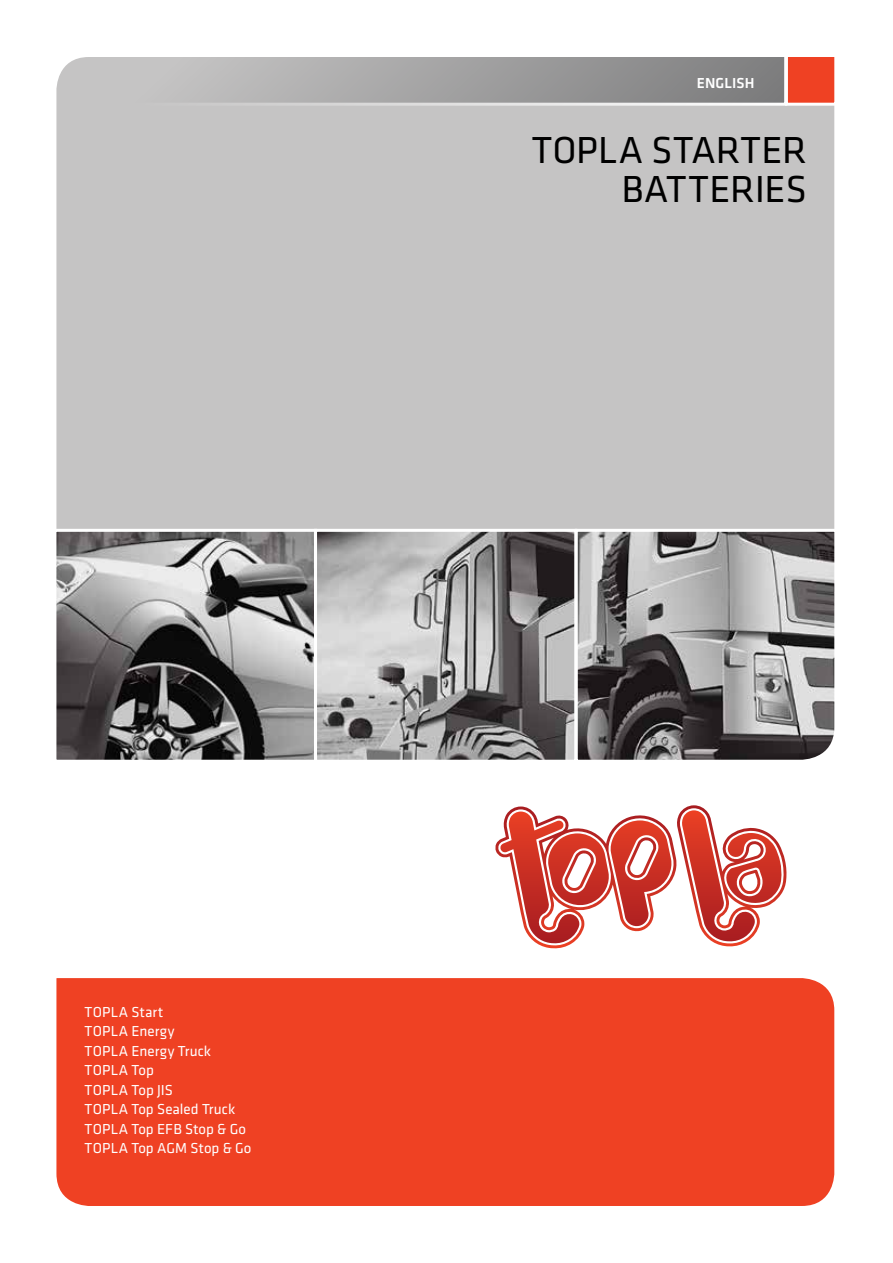
<style>
.page{position:relative;width:893px;height:1263px;background:#fff}
.page>*{position:absolute;margin:0;border:0;box-sizing:border-box;transform-origin:0 0}
.t1{font:39px/39px "Klavika";letter-spacing:.005em;color:#000;text-align:right}
.t2{font:15px/19.5px "Klavika";letter-spacing:.01em;color:#fff}
.t3{font:500 15px "Klavika";letter-spacing:.005em;color:#fff}
</style>
<div class="page">
<div style="left:56px;top:106px;width:779px;height:423px;background:#c5c4c4"></div>
<svg style="left:56px;top:57px;width:733px;height:50px;background:#aaa"></svg>
<div style="left:785px;top:54px;width:52px;height:52px;background:#ef4123;border:3px solid #fff"></div>
<svg style="left:500px;top:805px;width:287px;height:141px"></svg>
<div style="left:56px;top:978px;width:779px;height:228px;background:#ef4123"></div>
<img style="left:57px;top:533px;width:516px;height:226px">
<div style="left:53px;top:529px;width:264px;height:234px;border:3px solid #fff"></div>
<svg style="left:573px;top:527px;width:262px;height:233px;background:#858384"></svg>
<div style="left:314px;top:529px;width:263px;height:234px;border:3px solid #fff"></div>
<p class="t3" style="left:697px;top:74px;width:59px">ENGLISH</p>
<h1 class="t1" style="left:532px;top:131px;width:277px">topla STARTER<br>BATTERIES</h1>
<p class="t2" style="left:84px;top:1002px;width:169px">Topla start<br>Topla energy<br>Topla energy truck<br>Topla top<br>Topla top jis<br>Topla top Sealed Truck<br>Topla top efb Stop &amp; Go<br>Topla top agm Stop &amp; Go</p>
</div>
